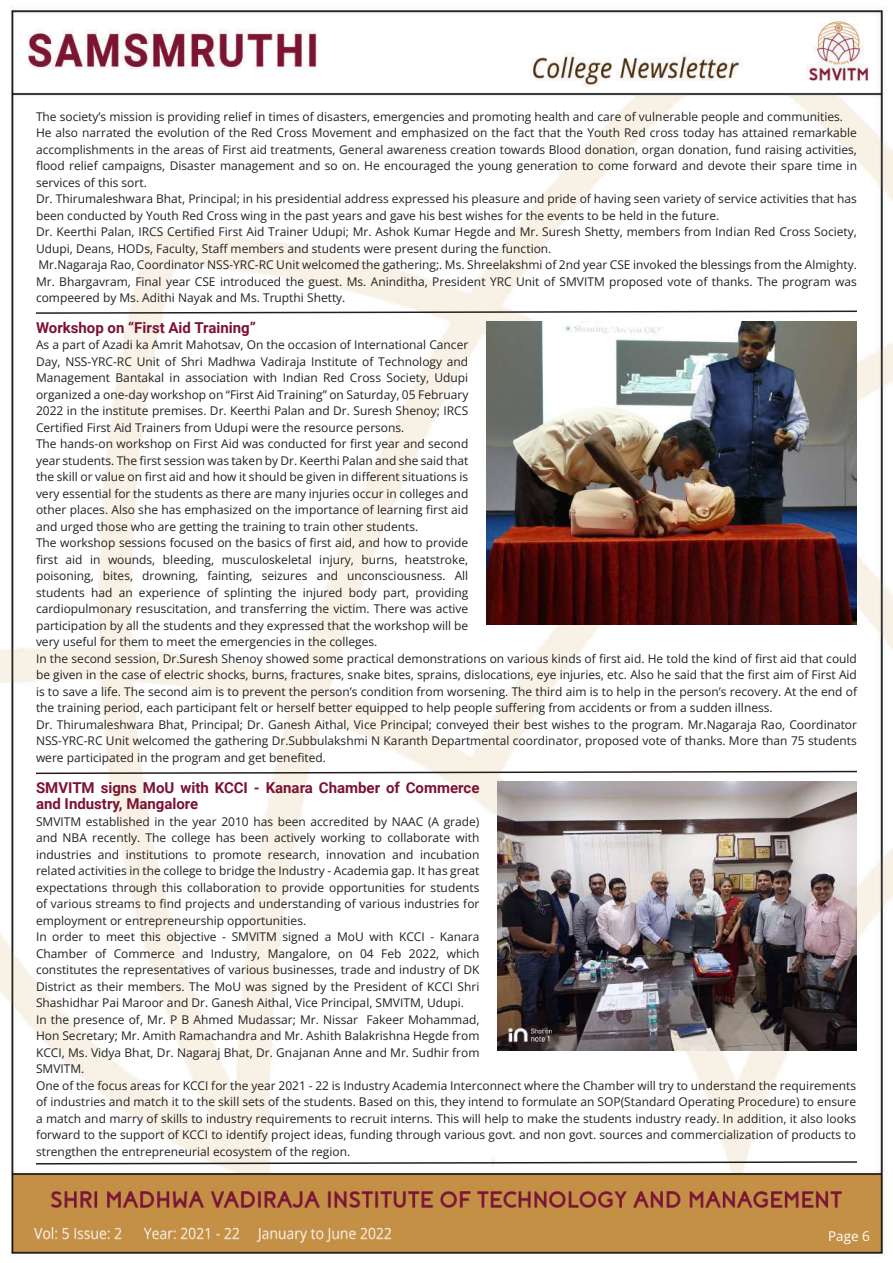
<style>
.page{position:relative;width:893px;height:1263px;background:#fff}
.page>*{position:absolute;margin:0;border:0;box-sizing:border-box;transform-origin:0 0}
.t1{font:700 15px/16.5px "Roboto";color:#7b1236}
.t2{font:13.5px "Open Sans";color:#fff}
.t3{font:12px/16.5px "Open Sans";color:#231f20}
</style>
<div class="page">
<img style="left:0;top:6px;width:893px;height:1250px">
<svg style="left:34px;top:310px;width:824px;height:5px"></svg>
<svg style="left:34px;top:770px;width:824px;height:5px"></svg>
<svg style="left:34px;top:1160px;width:824px;height:5px"></svg>
<img style="left:486px;top:321px;width:371px;height:303px">
<img style="left:497px;top:781px;width:359px;height:269px">
<p class="t3" style="left:36px;top:108px;width:822px">The society’s mission is providing relief in times of disasters, emergencies and promoting health and care of vulnerable people and communities.<br>He also narrated the evolution of the Red Cross Movement and emphasized on the fact that the Youth Red cross today has attained remarkable accomplishments in the areas of First aid treatments, General awareness creation towards Blood donation, organ donation, fund raising activities, flood relief campaigns, Disaster management and so on. He encouraged the young generation to come forward and devote their spare time in services of this sort.<br>Dr. Thirumaleshwara Bhat, Principal; in his presidential address expressed his pleasure and pride of having seen variety of service activities that has been conducted by Youth Red Cross wing in the past years and gave his best wishes for the events to be held in the future.<br>Dr. Keerthi Palan, IRCS Certified First Aid Trainer Udupi; Mr. Ashok Kumar Hegde and Mr. Suresh Shetty, members from Indian Red Cross Society, Udupi, Deans, HODs, Faculty, Staff members and students were present during the function.<br>Mr.Nagaraja Rao, Coordinator NSS-YRC-RC Unit welcomed the gathering;. Ms. Shreelakshmi of 2nd year CSE invoked the blessings from the Almighty.<br>Mr. Bhargavram, Final year CSE introduced the guest. Ms. Aninditha, President YRC Unit of SMVITM proposed vote of thanks. The program was compeered by Ms. Adithi Nayak and Ms. Trupthi Shetty.</p>
<p class="t1" style="left:36px;top:318px;width:221px">Workshop on “First Aid Training”</p>
<p class="t3" style="left:36px;top:336px;width:823px">As a part of Azadi ka Amrit Mahotsav, On the occasion of International Cancer<br>Day, NSS-YRC-RC Unit of Shri Madhwa Vadiraja Institute of Technology and<br>Management Bantakal in association with Indian Red Cross Society, Udupi<br>organized a one-day workshop on “First Aid Training” on Saturday, 05 February<br>2022 in the institute premises. Dr. Keerthi Palan and Dr. Suresh Shenoy; IRCS<br>Certified First Aid Trainers from Udupi were the resource persons.<br>The hands-on workshop on First Aid was conducted for first year and second<br>year students. The first session was taken by Dr. Keerthi Palan and she said that<br>the skill or value on first aid and how it should be given in different situations is<br>very essential for the students as there are many injuries occur in colleges and<br>other places. Also she has emphasized on the importance of learning first aid<br>and urged those who are getting the training to train other students.<br>The workshop sessions focused on the basics of first aid, and how to provide<br>first aid in wounds, bleeding, musculoskeletal injury, burns, heatstroke,<br>poisoning, bites, drowning, fainting, seizures and unconsciousness. All<br>students had an experience of splinting the injured body part, providing<br>cardiopulmonary resuscitation, and transferring the victim. There was active<br>participation by all the students and they expressed that the workshop will be<br>very useful for them to meet the emergencies in the colleges.<br>In the second session, Dr.Suresh Shenoy showed some practical demonstrations on various kinds of first aid. He told the kind of first aid that could be given in the case of electric shocks, burns, fractures, snake bites, sprains, dislocations, eye injuries, etc. Also he said that the first aim of First Aid is to save a life. The second aim is to prevent the person’s condition from worsening. The third aim is to help in the person’s recovery. At the end of the training period, each participant felt or herself better equipped to help people suffering from accidents or from a sudden illness.<br>Dr. Thirumaleshwara Bhat, Principal; Dr. Ganesh Aithal, Vice Principal; conveyed their best wishes to the program. Mr.Nagaraja Rao, Coordinator NSS-YRC-RC Unit welcomed the gathering Dr.Subbulakshmi N Karanth Departmental coordinator, proposed vote of thanks. More than 75 students were participated in the program and get benefited.</p>
<p class="t1" style="left:36px;top:778px;width:445px">SMVITM signs MoU with KCCI - Kanara Chamber of Commerce and Industry, Mangalore</p>
<p class="t3" style="left:36px;top:813px;width:822px">SMVITM established in the year 2010 has been accredited by NAAC (A grade)<br>and NBA recently. The college has been actively working to collaborate with<br>industries and institutions to promote research, innovation and incubation<br>related activities in the college to bridge the Industry - Academia gap. It has great<br>expectations through this collaboration to provide opportunities for students<br>of various streams to find projects and understanding of various industries for<br>employment or entrepreneurship opportunities.<br>In order to meet this objective - SMVITM signed a MoU with KCCI - Kanara<br>Chamber of Commerce and Industry, Mangalore, on 04 Feb 2022, which<br>constitutes the representatives of various businesses, trade and industry of DK<br>District as their members. The MoU was signed by the President of KCCI Shri<br>Shashidhar Pai Maroor and Dr. Ganesh Aithal, Vice Principal, SMVITM, Udupi.<br>In the presence of, Mr. P B Ahmed Mudassar; Mr. Nissar Fakeer Mohammad,<br>Hon Secretary; Mr. Amith Ramachandra and Mr. Ashith Balakrishna Hegde from<br>KCCI, Ms. Vidya Bhat, Dr. Nagaraj Bhat, Dr. Gnajanan Anne and Mr. Sudhir from<br>SMVITM.<br>One of the focus areas for KCCI for the year 2021 - 22 is Industry Academia Interconnect where the Chamber will try to understand the requirements of industries and match it to the skill sets of the students. Based on this, they intend to formulate an SOP(Standard Operating Procedure) to ensure a match and marry of skills to industry requirements to recruit interns. This will help to make the students industry ready. In addition, it also looks forward to the support of KCCI to identify project ideas, funding through various govt. and non govt. sources and commercialization of products to strengthen the entrepreneurial ecosystem of the region.</p>
<p class="t2" style="left:828px;top:1227px;width:43px">Page 6</p>
</div>
